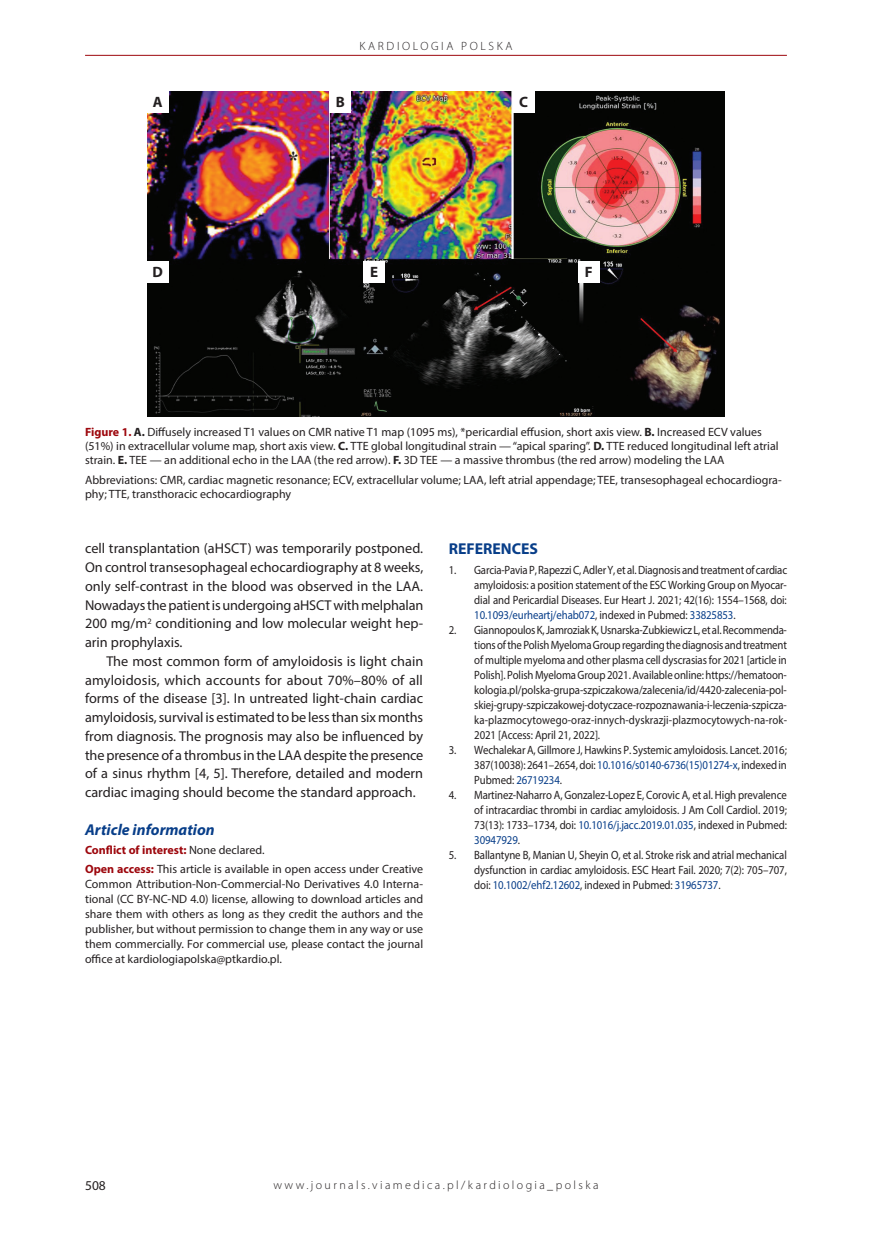
<style>
.page{position:relative;width:872px;height:1234px;background:#fff}
.page>*{position:absolute;margin:0;border:0;box-sizing:border-box;transform-origin:0 0}
.t1{font:700 24px "Times New Roman";color:#231f20;scale:.92 1}
.t2{font:italic 700 15.75px "Myriad Pro";color:#083e89}
.t3{font:700 15.75px "Myriad Pro";color:#083e89}
.t4{font:700 15px "Myriad Pro";color:#231f20}
.t5{font:14.25px/18.8px "Myriad Pro";color:#231f20;text-align:justify}
.t6{font:13.5px "Myriad Pro";color:#231f20}
.t7{font:12px/15px "Myriad Pro";color:#231f20;text-align:justify;scale:.9 1}
.t8{font:12px/15px "Myriad Pro";color:#231f20}
.t9{font:300 12px "Myriad Pro";letter-spacing:.2em;color:#231f20}
.t10{font:300 12px "Myriad Pro";letter-spacing:.22em;color:#231f20}
.s1{font-weight:700;color:#9d070d}
.s2{font-weight:700}
.s3{color:#083e89}
</style>
<div class="page">
<hr style="left:85px;top:55px;width:702px;height:1px;background:#9d070d">
<img style="left:147px;top:92px;width:577px;height:325px">
<div style="left:147px;top:92px;width:21px;height:21px;background:#fff"></div>
<div style="left:330px;top:92px;width:21px;height:21px;background:#fff"></div>
<div style="left:513px;top:91px;width:21px;height:22px;background:#fff"></div>
<div style="left:147px;top:262px;width:21px;height:21px;background:#fff"></div>
<div style="left:364px;top:262px;width:21px;height:21px;background:#fff"></div>
<div style="left:578px;top:262px;width:21px;height:21px;background:#fff"></div>
<p class="t10" style="left:359px;top:40px;width:154px">KARDIOLOGIA POLSKA</p>
<p class="t4" style="left:153px;top:92px;width:11px">A</p>
<p class="t4" style="left:336px;top:92px;width:11px">B</p>
<p class="t4" style="left:519px;top:92px;width:10px">C</p>
<h1 class="t1" style="left:288px;top:142px;width:14px">*</h1>
<p class="t4" style="left:153px;top:262px;width:12px">D</p>
<p class="t4" style="left:370px;top:262px;width:10px">E</p>
<p class="t4" style="left:584px;top:262px;width:9px">F</p>
<p class="t8" style="left:85px;top:424px;width:695px;line-height:14.4px"><span class="s1">Figure 1.</span> <span class="s2">A.</span> Diffusely increased T1 values on CMR native T1 map (1095 ms), *pericardial effusion, short axis view. <span class="s2">B.</span> Increased ECV values (51%) in extracellular volume map, short axis view. <span class="s2">C.</span> TTE global longitudinal strain — “apical sparing”. <span class="s2">D.</span> TTE reduced longitudinal left atrial strain. <span class="s2">E.</span> TEE — an additional echo in the LAA (the red arrow). <span class="s2">F.</span> 3D TEE — a massive thrombus (the red arrow) modeling the LAA</p>
<p class="t8" style="left:85px;top:472px;width:698px;line-height:14.4px">Abbreviations: CMR, cardiac magnetic resonance; ECV, extracellular volume; LAA, left atrial appendage; TEE, transesophageal echocardiogra&shy;phy; TTE, transthoracic echocardiography</p>
<p class="t5" style="left:85px;top:538px;width:340px">cell transplantation (aHSCT) was temporarily postponed.<br>On control transesophageal echocardiography at 8 weeks, only self-contrast in the blood was observed in the LAA.<br>Nowadays the patient is undergoing aHSCT with melphalan 200 mg/m<sup>2</sup> conditioning and low molecular weight hep&shy;arin prophylaxis.</p>
<p class="t5" style="left:85px;top:651px;width:340px;text-indent:21px">The most common form of amyloidosis is light chain amyloidosis, which accounts for about 70%–80% of all forms of the disease [3]. In untreated light-chain cardiac amyloidosis, survival is estimated to be less than six months from diagnosis. The prognosis may also be influenced by the presence of a thrombus in the LAA despite the presence of a sinus rhythm [4, 5]. Therefore, detailed and modern cardiac imaging should become the standard approach.</p>
<h2 class="t2" style="left:85px;top:819px;width:131px">Article information</h2>
<p class="t8" style="left:85px;top:840px;width:340px;line-height:19.2px"><span class="s1">Conflict of interest:</span> None declared.<br><span class="s1">Open access:</span> This article is available in open access under Creative</p>
<p class="t8" style="left:85px;top:876px;width:340px;text-align:justify">Common Attribution-Non-Commercial-No Derivatives 4.0 Interna&shy;tional (CC BY-NC-ND 4.0) license, allowing to download articles and share them with others as long as they credit the authors and the publisher, but without permission to change them in any way or use them commercially. For commercial use, please contact the journal office at kardiologiapolska@ptkardio.pl.</p>
<h2 class="t3" style="left:449px;top:538px;width:91px">REFERENCES</h2>
<p class="t7" style="left:474px;top:562px;width:349px;text-indent:-26px">1. Garcia-Pavia P, Rapezzi C, Adler Y, et al. Diagnosis and treatment of cardiac amyloidosis: a position statement of the ESC Working Group on Myocar&shy;dial and Pericardial Diseases. Eur Heart J. 2021; 42(16): 1554–1568, doi:<br><span class="s3">10.1093/eurheartj/ehab072</span>, indexed in Pubmed: <span class="s3">33825853</span>.</p>
<p class="t7" style="left:474px;top:622px;width:349px;text-indent:-26px">2. Giannopoulos K, Jamroziak K, Usnarska-Zubkiewicz L, et al. Recommenda&shy;tions of the Polish Myeloma Group regarding the diagnosis and treatment of multiple myeloma and other plasma cell dyscrasias for 2021 [article in Polish]. Polish Myeloma Group 2021. Available online: https://hematoon&shy;kologia.pl/polska-grupa-szpiczakowa/zalecenia/id/4420-zalecenia-pol&shy;skiej-grupy-szpiczakowej-dotyczace-rozpoznawania-i-leczenia-szpicza&shy;ka-plazmocytowego-oraz-innych-dyskrazji-plazmocytowych-na-rok-2021 [Access: April 21, 2022].</p>
<p class="t7" style="left:474px;top:742px;width:349px;text-indent:-26px">3. Wechalekar A, Gillmore J, Hawkins P. Systemic amyloidosis. Lancet. 2016; 387(10038): 2641–2654, doi: <span class="s3">10.1016/s0140-6736(15)01274-x</span>, indexed in Pubmed: <span class="s3">26719234</span>.</p>
<p class="t7" style="left:474px;top:787px;width:349px;text-indent:-26px">4. Martinez-Naharro A, Gonzalez-Lopez E, Corovic A, et al. High prevalence of intracardiac thrombi in cardiac amyloidosis. J Am Coll Cardiol. 2019; 73(13): 1733–1734, doi: <span class="s3">10.1016/j.jacc.2019.01.035</span>, indexed in Pubmed:<br><span class="s3">30947929</span>.</p>
<p class="t7" style="left:474px;top:847px;width:349px;text-indent:-26px">5. Ballantyne B, Manian U, Sheyin O, et al. Stroke risk and atrial mechanical dysfunction in cardiac amyloidosis. ESC Heart Fail. 2020; 7(2): 705–707, doi: <span class="s3">10.1002/ehf2.12602</span>, indexed in Pubmed: <span class="s3">31965737</span>.</p>
<p class="t6" style="left:85px;top:1176px;width:22px">508</p>
<p class="t9" style="left:273px;top:1177px;width:327px">www.journals.viamedica.pl/kardiologia_polska</p>
</div>
